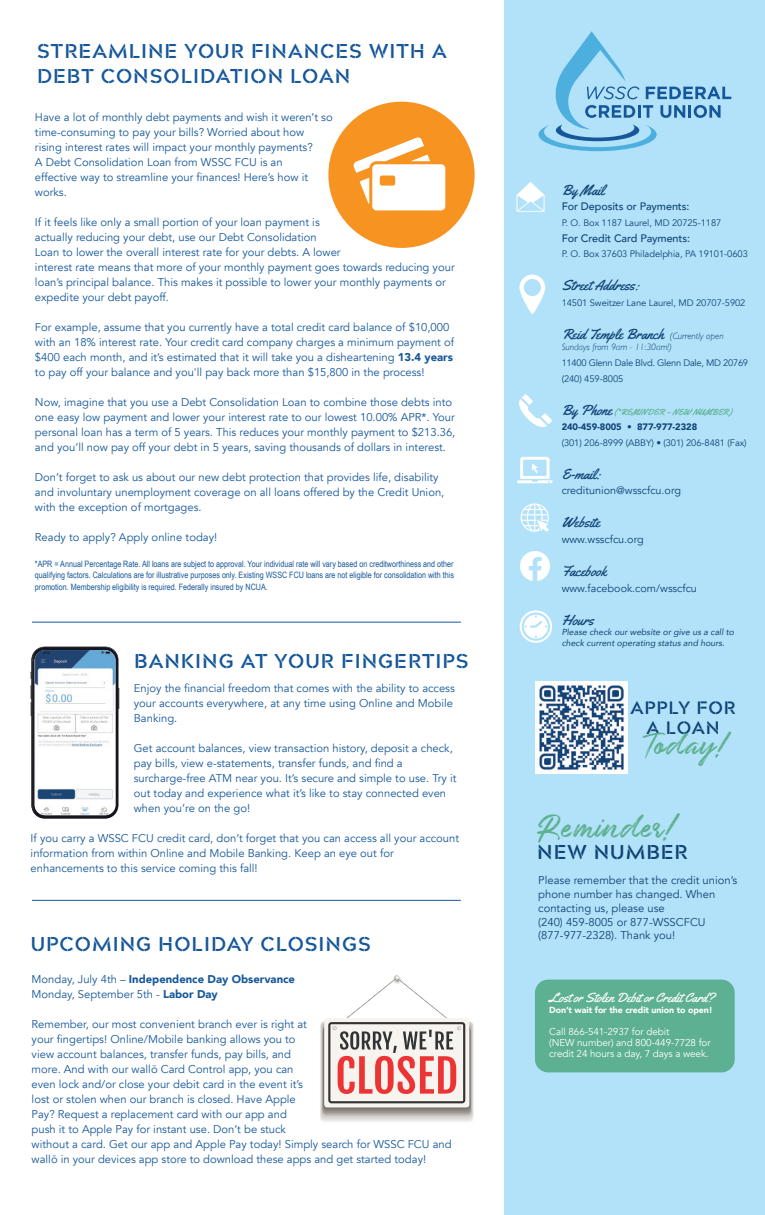
<style>
.page{position:relative;width:765px;height:1215px;background:#fff}
.page>*{position:absolute;margin:0;border:0;box-sizing:border-box;transform-origin:0 0}
.t1{font:25px "Underland";letter-spacing:.05em;color:#5db091}
.t2{font:23.5px "Underland";color:#5db091}
.t3{font:700 20px/25.4px "Acherus Militant 2";letter-spacing:.05em;color:#165799}
.t4{font:700 20px "Acherus Militant 2";letter-spacing:.05em;color:#104376}
.t5{font:700 17.88px/20.1px "Acherus Militant 2";letter-spacing:.05em;color:#104376;text-align:center}
.t6{font:14.5px "Yellowtail";color:#104376}
.t7{font:13.25px "Yellowtail";letter-spacing:-.01em;color:#fff}
.t8{font:11.25px/15px "Avenir";color:#165799}
.t9{font:11.25px/13.8px "Avenir";color:#104376}
.t10{font:10.88px "Avenir";color:#104376}
.t11{font:500 10.88px "Avenir";letter-spacing:-.01em;color:#104376}
.t12{font:9.88px/11px "Avenir";letter-spacing:-.01em;color:#fff}
.t13{font:9.38px "Avenir";letter-spacing:-.01em;color:#104376}
.t14{font:9.38px/15.6px "Avenir";letter-spacing:-.03em;color:#104376}
.t15{font:900 9.38px "Avenir";letter-spacing:-.01em;color:#104376}
.t16{font:italic 300 9.38px "Gill Sans";color:#104376}
.t17{font:8.75px/11.2px "Arial Narrow";color:#165799;text-align:justify}
.t18{font:italic 8.75px/10.5px "Avenir";color:#104376}
.t19{font:900 8.75px "Avenir";letter-spacing:-.01em;color:#fff}
.t20{font:8.75px "Yellowtail";letter-spacing:-.005em;color:#5db091}
.s1{font-weight:900}
.s2{font-family:"Gill Sans";font-weight:300;font-style:italic;font-size:9.38px}
.s3{font-size:14.5px;color:#104376}
</style>
<div class="page">
<div style="left:504px;top:0;width:261px;height:1215px;background:#b2e2f9"></div>
<svg style="left:517px;top:457px;width:36px;height:26px"></svg>
<svg style="left:519px;top:394px;width:33px;height:33px"></svg>
<svg style="left:516px;top:182px;width:29px;height:30px"></svg>
<svg style="left:519px;top:275px;width:26px;height:39px"></svg>
<svg style="left:539px;top:31px;width:192px;height:120px"></svg>
<div style="left:535px;top:980px;width:200px;height:92px;background:#5db091;border-radius:13px"></div>
<svg style="left:521px;top:503px;width:28px;height:29px"></svg>
<svg style="left:520px;top:610px;width:32px;height:33px"></svg>
<img style="left:520px;top:552px;width:29px;height:29px">
<img style="left:535px;top:681px;width:93px;height:92px">
<div style="left:324px;top:1018px;width:145px;height:89px;background:linear-gradient(to right,#f7f4f0,#f7f4f0);border-radius:3px"></div>
<svg style="left:328px;top:975px;width:137px;height:128px"></svg>
<div style="left:328px;top:102px;width:147px;height:146px;background:#f79321;border-radius:50%"></div>
<svg style="left:353px;top:137px;width:92px;height:73px"></svg>
<hr style="left:32px;top:900px;width:429px;height:1px;background:#165799">
<hr style="left:32px;top:622px;width:429px;height:1px;background:#165799">
<svg style="left:31px;top:647px;width:89px;height:171px;background:#57585d"></svg>
<img style="left:35px;top:650px;width:81px;height:165px">
<h3 class="t3" style="left:37px;top:37px;width:411px">STREAMLINE YOUR FINANCES WITH A<br>DEBT CONSOLIDATION LOAN</h3>
<p class="t8" style="left:35px;top:110px;width:299px">Have a lot of monthly debt payments and wish it weren’t so time-consuming to pay your bills? Worried about how rising interest rates will impact your monthly payments?<br>A Debt Consolidation Loan from WSSC FCU is an<br>effective way to streamline your finances! Here’s how it works.</p>
<p class="t8" style="left:35px;top:215px;width:421px">If it feels like only a small portion of your loan payment is<br>actually reducing your debt, use our Debt Consolidation<br>Loan to lower the overall interest rate for your debts. A lower<br>interest rate means that more of your monthly payment goes towards reducing your loan’s principal balance. This makes it possible to lower your monthly payments or expedite your debt payoff.</p>
<p class="t8" style="left:35px;top:320px;width:421px">For example, assume that you currently have a total credit card balance of $10,000 with an 18% interest rate. Your credit card company charges a minimum payment of $400 each month, and it’s estimated that it will take you a disheartening <span class="s1">13.4 years </span>to pay off your balance and you'll pay back more than $15,800 in the process!</p>
<p class="t8" style="left:35px;top:395px;width:422px">Now, imagine that you use a Debt Consolidation Loan to combine those debts into one easy low payment and lower your interest rate to our lowest 10.00% APR*. Your personal loan has a term of 5 years. This reduces your monthly payment to $213.36, and you’ll now pay off your debt in 5 years, saving thousands of dollars in interest.</p>
<p class="t8" style="left:35px;top:470px;width:411px">Don’t forget to ask us about our new debt protection that provides life, disability and involuntary unemployment coverage on all loans offered by the Credit Union, with the exception of mortgages.</p>
<p class="t8" style="left:35px;top:530px;width:184px">Ready to apply? Apply online today!</p>
<p class="t17" style="left:35px;top:558px;width:421px">*APR = Annual Percentage Rate. All loans are subject to approval. Your individual rate will vary based on creditworthiness and other qualifying factors. Calculations are for illustrative purposes only. Existing WSSC FCU loans are not eligible for consolidation with this promotion. Membership eligibility is required. Federally insured by NCUA.</p>
<h3 class="t3" style="left:134px;top:648px;width:336px">BANKING AT YOUR FINGERTIPS</h3>
<p class="t8" style="left:134px;top:680px;width:323px">Enjoy the financial freedom that comes with the ability to access your accounts everywhere, at any time using Online and Mobile<br>Banking.</p>
<p class="t8" style="left:134px;top:740px;width:324px">Get account balances, view transaction history, deposit a check, pay bills, view e-statements, transfer funds, and find a surcharge-free ATM near you. It’s secure and simple to use. Try it out today and experience what it’s like to stay connected even when you’re on the go!</p>
<p class="t8" style="left:31px;top:830px;width:430px">If you carry a WSSC FCU credit card, don’t forget that you can access all your account information from within Online and Mobile Banking. Keep an eye out for enhancements to this service coming this fall!</p>
<h3 class="t3" style="left:31px;top:930px;width:342px">UPCOMING HOLIDAY CLOSINGS</h3>
<p class="t8" style="left:32px;top:972px;width:265px">Monday, July 4th – <span class="s1">Independence Day Observance<br></span>Monday, September 5th - <span class="s1">Labor Day</span></p>
<p class="t8" style="left:32px;top:1017px;width:422px">Remember, our most convenient branch ever is right at<br>your fingertips! Online/Mobile banking allows you to<br>view account balances, transfer funds, pay bills, and<br>more. And with our wallō Card Control app, you can<br>even lock and/or close your debit card in the event it’s<br>lost or stolen when our branch is closed. Have Apple<br>Pay? Request a replacement card with our app and<br>push it to Apple Pay for instant use. Don’t be stuck<br>without a card. Get our app and Apple Pay today! Simply search for WSSC FCU and wallō in your devices app store to download these apps and get started today!</p>
<p class="t6" style="left:562px;top:181px;width:44px">By Mail</p>
<p class="t11" style="left:562px;top:197px;width:129px">For Deposits or Payments:</p>
<p class="t13" style="left:562px;top:217px;width:161px">P. O. Box 1187 Laurel, MD 20725-1187</p>
<p class="t11" style="left:562px;top:229px;width:130px">For Credit Card Payments:</p>
<p class="t13" style="left:562px;top:249px;width:188px">P. O. Box 37603 Philadelphia, PA 19101-0603</p>
<p class="t6" style="left:562px;top:276px;width:80px">Street Address:</p>
<p class="t13" style="left:562px;top:297px;width:185px">14501 Sweitzer Lane Laurel, MD 20707-5902</p>
<p class="t6" style="left:562px;top:325px;width:164px">Reid Temple Branch <span class="s2">(Currently open</span></p>
<p class="t16" style="left:562px;top:342px;width:112px">Sundays from 9am - 11:30am!)</p>
<p class="t14" style="left:562px;top:355px;width:188px">11400 Glenn Dale Blvd. Glenn Dale, MD 20769 (240) 459-8005</p>
<p class="t20" style="left:562px;top:406px;width:172px"><span class="s3">By Phone</span> (*REMINDER – NEW NUMBER)</p>
<p class="t15" style="left:562px;top:419px;width:137px">240-459-8005 • 877-977-2328</p>
<p class="t13" style="left:562px;top:437px;width:187px">(301) 206-8999 (ABBY) • (301) 206-8481 (Fax)</p>
<p class="t6" style="left:562px;top:465px;width:41px">E-mail:</p>
<p class="t10" style="left:562px;top:484px;width:121px">creditunion@wsscfcu.org</p>
<p class="t6" style="left:562px;top:513px;width:40px">Website</p>
<p class="t10" style="left:562px;top:533px;width:84px">www.wsscfcu.org</p>
<p class="t6" style="left:562px;top:562px;width:46px">Facebook</p>
<p class="t10" style="left:562px;top:581px;width:137px">www.facebook.com/wsscfcu</p>
<p class="t6" style="left:562px;top:611px;width:34px">Hours</p>
<p class="t18" style="left:562px;top:627px;width:174px">Please check our website or give us a call to check current operating status and hours.</p>
<h3 class="t5" style="left:630px;top:696px;width:107px">APPLY FOR<br>A LOAN</h3>
<h2 class="t2" style="left:643px;top:732px;width:82px">Today!</h2>
<h1 class="t1" style="left:537px;top:813px;width:136px">Reminder!</h1>
<h3 class="t4" style="left:537px;top:835px;width:152px">NEW NUMBER</h3>
<p class="t9" style="left:538px;top:874px;width:200px">Please remember that the credit union’s phone number has changed. When contacting us, please use<br>(240) 459-8005 or 877-WSSCFCU (877-977-2328). Thank you!</p>
<p class="t7" style="left:549px;top:989px;width:167px">Lost or Stolen Debit or Credit Card?</p>
<p class="t19" style="left:549px;top:1003px;width:165px">Don’t wait for the credit union to open!</p>
<p class="t12" style="left:549px;top:1026px;width:163px">Call 866-541-2937 for debit<br>(NEW number) and 800-449-7728 for credit 24 hours a day, 7 days a week.</p>
</div>
